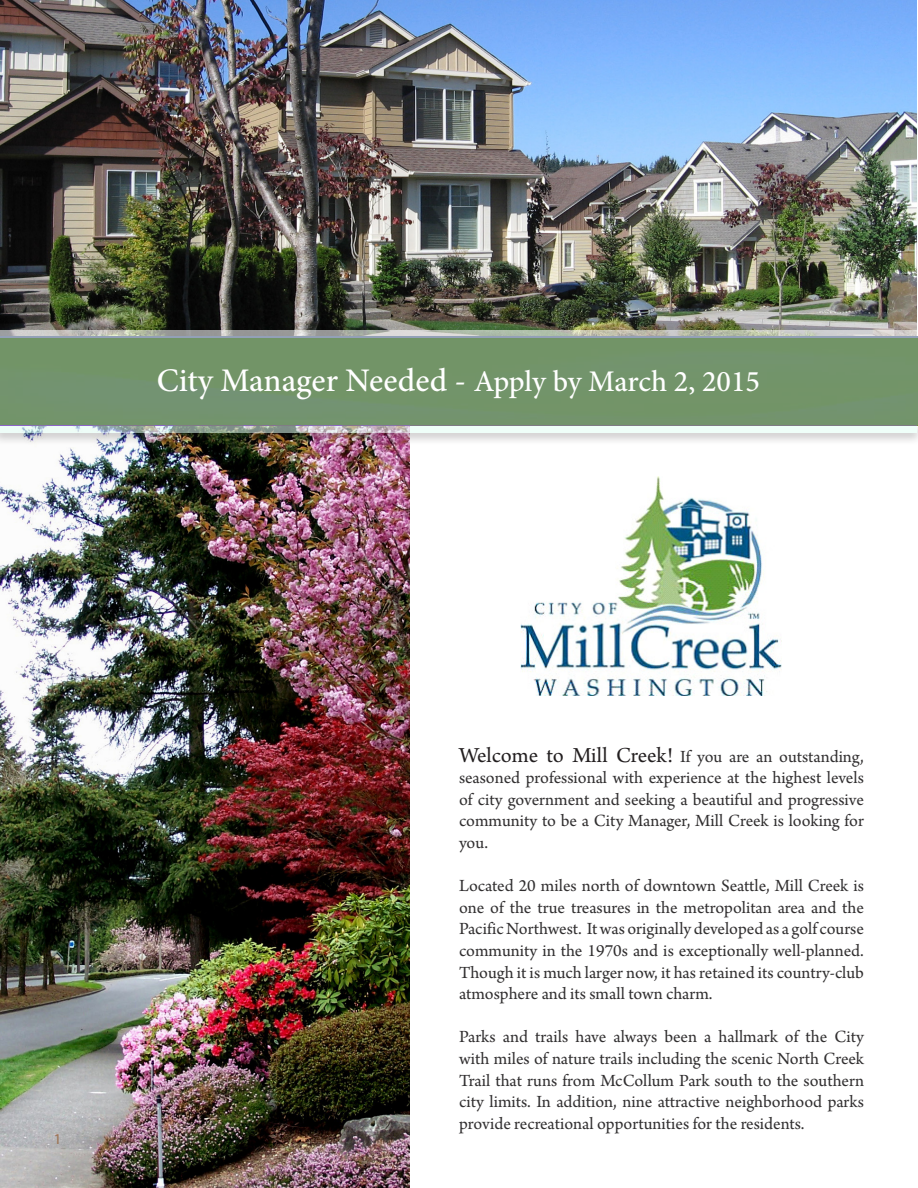
<style>
.page{position:relative;width:918px;height:1188px;background:#fff}
.page>*{position:absolute;margin:0;border:0;box-sizing:border-box;transform-origin:0 0}
.t1{font:500 33px "Minion Pro";color:#fff}
.main_pragraph{font:18px/21.6px "Arno Pro";color:#312f30;text-align:justify}
.t2{font:15px "Myriad Pro";color:#9d714e}
.s1{font-size:30px}
.s2{font-size:22.5px;color:#231f20}
</style>
<div class="page">
<img style="left:0;top:446px;width:410px;height:742px">
<img style="left:0;top:0;width:917px;height:330px">
<div style="left:0;top:420px;width:918px;height:26px;background:#231f20;opacity:.42"></div>
<svg style="left:0;top:426px;width:917px;height:7px;fill:#effff9"></svg>
<div style="left:0;top:338px;width:918px;height:88px;background:#729469"></div>
<svg style="left:0;top:330px;width:918px;height:7px;background:#b5b8b4"></svg>
<img style="left:520px;top:477px;width:262px;height:219px">
<p class="t1" style="left:157px;top:359px;width:605px">City Manager Needed - <span class="s1">Apply by March 2, 2015</span></p>
<p class="t2" style="left:54px;top:1130px;width:9px">1</p>
<p class="main_pragraph" style="left:459px;top:746px;width:406px"><span class="s2">Welcome to Mill Creek!</span> If you are an outstanding, seasoned professional with experience at the highest levels of city government and seeking a beautiful and progressive community to be a City Manager, Mill Creek is looking for you.</p>
<p class="main_pragraph" style="left:459px;top:876px;width:407px">Located 20 miles north of downtown Seattle, Mill Creek is one of the true treasures in the metropolitan area and the Pacific Northwest. It was originally developed as a golf course community in the 1970s and is exceptionally well-planned.<br>Though it is much larger now, it has retained its country-club atmosphere and its small town charm.</p>
<p class="main_pragraph" style="left:459px;top:1027px;width:407px">Parks and trails have always been a hallmark of the City with miles of nature trails including the scenic North Creek Trail that runs from McCollum Park south to the southern city limits. In addition, nine attractive neighborhood parks provide recreational opportunities for the residents.</p>
</div>
